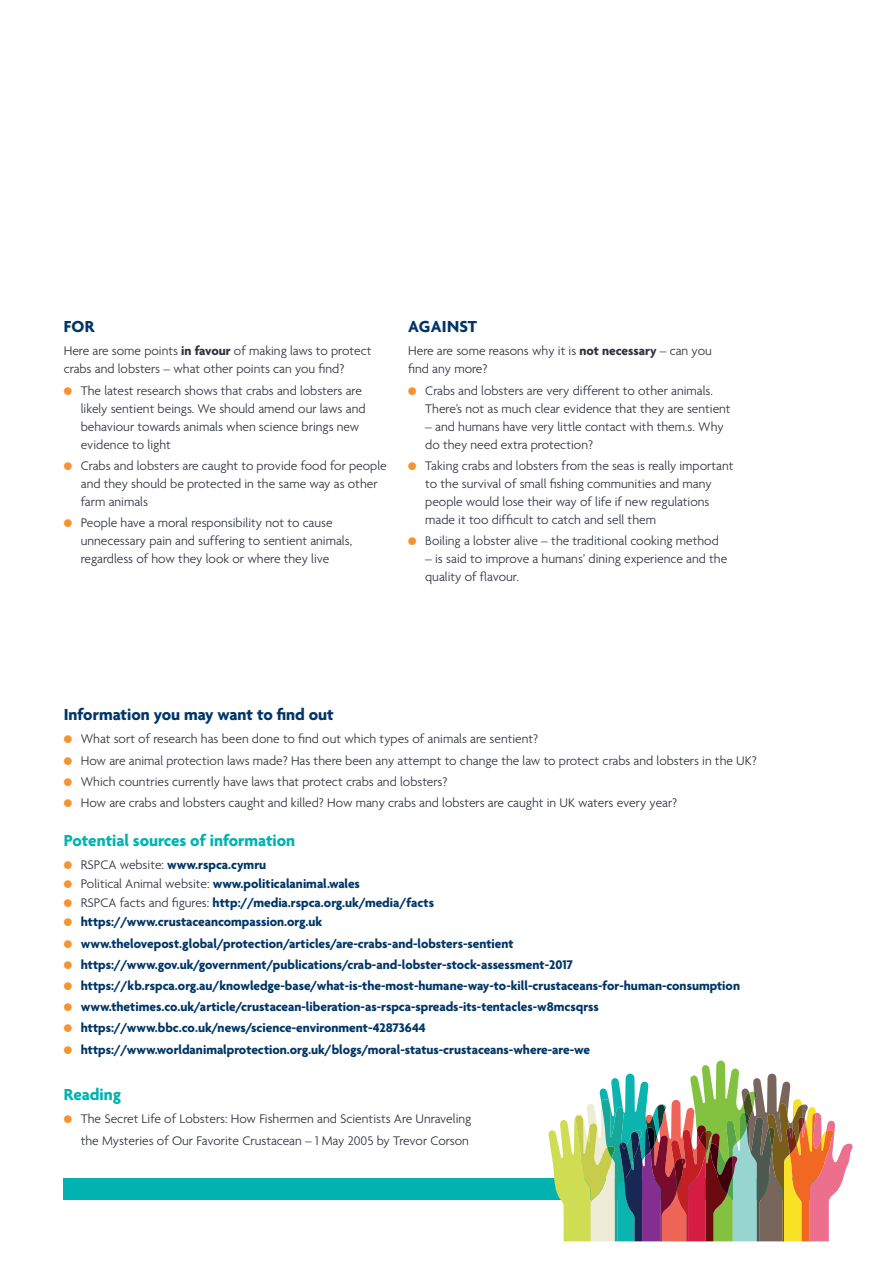
<style>
.page{position:relative;width:893px;height:1263px;background:#fff}
.page>*{position:absolute;margin:0;border:0;box-sizing:border-box;transform-origin:0 0}
.t1{font:700 17.25px "Agenda";color:#00b3b0}
.t2{font:700 17.25px "Agenda";color:#003667}
.t3{font:700 17.25px "Agenda";letter-spacing:.02em;color:#003667}
.t4{font:300 13.5px/18px "Agenda";color:#30343e}
.t5{font:700 13.5px/21.1px "Agenda";color:#003667}
.s1{font-weight:700}
.s2{font-family:"Monotype Sorts";font-weight:400;font-size:10.5px;color:#f79332}
.s3{font-weight:300;color:#30343e}
</style>
<div class="page">
<div style="left:64px;top:1178px;width:765px;height:21px;background:#00b3b0"></div>
<svg style="left:548px;top:1060px;width:305px;height:181px"></svg>
<p class="t2" style="left:64px;top:316px;width:32px">FOR</p>
<p class="t4" style="left:64px;top:342px;width:309px">Here are some points <span class="s1">in favour</span> of making laws to protect crabs and lobsters – what other points can you find?</p>
<p class="t4" style="left:81px;top:381px;width:286px;text-indent:-17px"><span class="s2">l</span> The latest research shows that crabs and lobsters are likely sentient beings. We should amend our laws and behaviour towards animals when science brings new evidence to light</p>
<p class="t4" style="left:81px;top:456px;width:307px;text-indent:-17px"><span class="s2">l</span> Crabs and lobsters are caught to provide food for people and they should be protected in the same way as other farm animals</p>
<p class="t4" style="left:81px;top:513px;width:273px;text-indent:-17px"><span class="s2">l</span> People have a moral responsibility not to cause unnecessary pain and suffering to sentient animals, regardless of how they look or where they live</p>
<p class="t3" style="left:408px;top:316px;width:70px">AGAINST</p>
<p class="t4" style="left:408px;top:342px;width:305px">Here are some reasons why it is <span class="s1">not necessary</span> – can you find any more?</p>
<p class="t4" style="left:425px;top:381px;width:307px;text-indent:-17px"><span class="s2">l</span> Crabs and lobsters are very different to other animals.<br>There’s not as much clear evidence that they are sentient</p>
<p class="t4" style="left:425px;top:417px;width:300px">– and humans have very little contact with them.s. Why do they need extra protection?</p>
<p class="t4" style="left:425px;top:456px;width:310px;text-indent:-17px"><span class="s2">l</span> Taking crabs and lobsters from the seas is really important to the survival of small fishing communities and many people would lose their way of life if new regulations made it too difficult to catch and sell them</p>
<p class="t4" style="left:408px;top:531px;width:312px"><span class="s2">l</span> Boiling a lobster alive – the traditional cooking method</p>
<p class="t4" style="left:425px;top:549px;width:304px">– is said to improve a humans’ dining experience and the quality of flavour.</p>
<p class="t2" style="left:64px;top:704px;width:271px">Information you may want to find out</p>
<p class="t4" style="left:64px;top:728px;width:695px;line-height:21.1px"><span class="s2">l</span> What sort of research has been done to find out which types of animals are sentient?<br><span class="s2">l</span> How are animal protection laws made? Has there been any attempt to change the law to protect crabs and lobsters in the UK? <span class="s2">l</span> Which countries currently have laws that protect crabs and lobsters?<br><span class="s2">l</span> How are crabs and lobsters caught and killed? How many crabs and lobsters are caught in UK waters every year?</p>
<p class="t1" style="left:64px;top:830px;width:233px">Potential sources of information</p>
<p class="t5" style="left:64px;top:855px;width:372px;line-height:19px"><span class="s2">l</span> <span class="s3">RSPCA website:</span> www.rspca.cymru<br><span class="s2">l</span> <span class="s3">Political Animal website:</span> www.politicalanimal.wales<br><span class="s2">l</span> <span class="s3">RSPCA facts and figures:</span> http://media.rspca.org.uk/media/facts <span class="s2">l</span> https://www.crustaceancompassion.org.uk</p>
<p class="t5" style="left:64px;top:932px;width:678px"><span class="s2">l</span> www.thelovepost.global/protection/articles/are-crabs-and-lobsters-sentient<br><span class="s2">l</span> https://www.gov.uk/government/publications/crab-and-lobster-stock-assessment-2017<br><span class="s2">l</span> https://kb.rspca.org.au/knowledge-base/what-is-the-most-humane-way-to-kill-crustaceans-for-human-consumption <span class="s2">l</span> www.thetimes.co.uk/article/crustacean-liberation-as-rspca-spreads-its-tentacles-w8mcsqrss<br><span class="s2">l</span> https://www.bbc.co.uk/news/science-environment-42873644<br><span class="s2">l</span> https://www.worldanimalprotection.org.uk/blogs/moral-status-crustaceans-where-are-we</p>
<p class="t1" style="left:64px;top:1083px;width:59px">Reading</p>
<p class="t4" style="left:64px;top:1108px;width:409px;line-height:21.6px;text-align:right"><span class="s2">l</span> The Secret Life of Lobsters: How Fishermen and Scientists Are Unraveling the Mysteries of Our Favorite Crustacean – 1 May 2005 by Trevor Corson</p>
</div>
